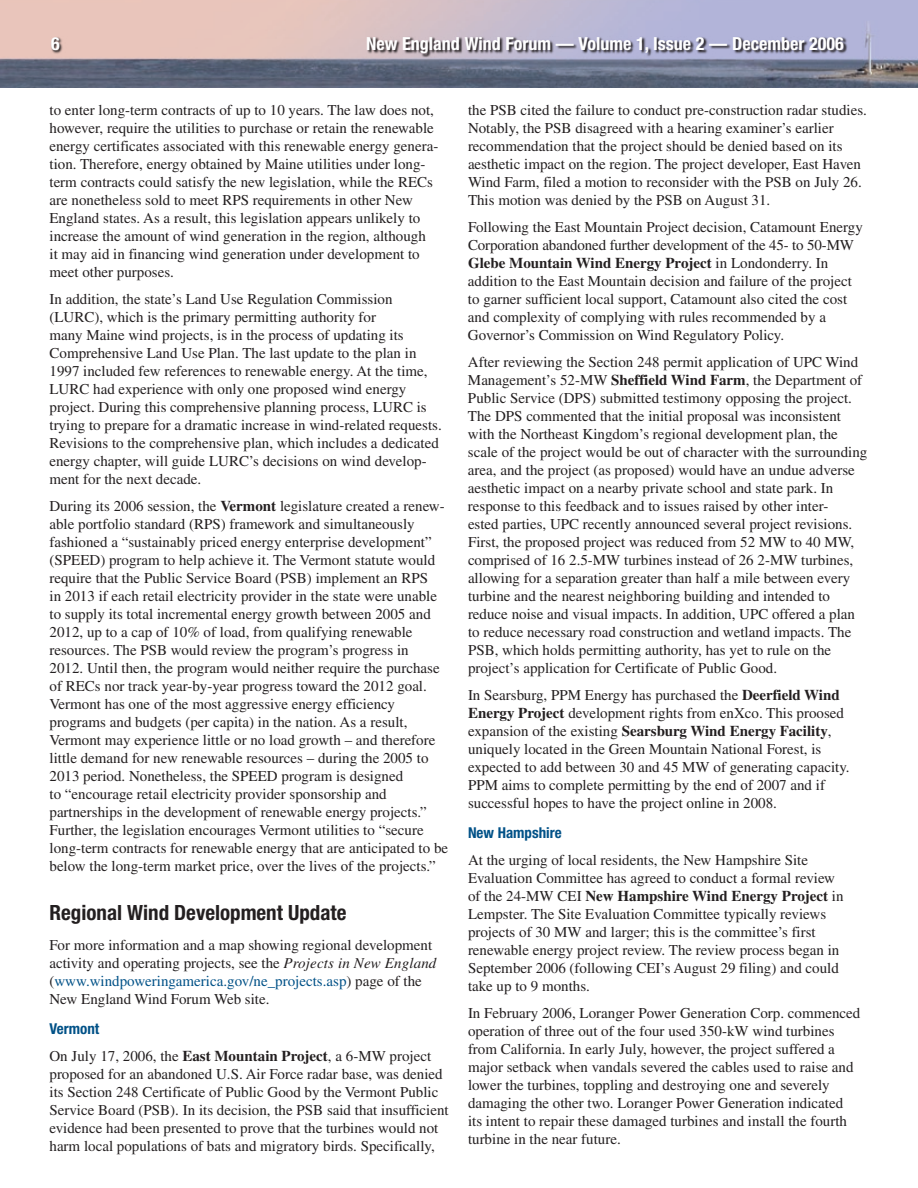
<style>
.page{position:relative;width:918px;height:1188px;background:#fff}
.page>*{position:absolute;margin:0;border:0;box-sizing:border-box;transform-origin:0 0}
.subhd_1{font:700 condensed 21px "Helvetica Neue LT Std";color:#231f20}
.t1{font:700 condensed 18px "Helvetica Neue LT Std";color:#fff}
.body_text{font:15px/18px "Times";color:#231f20}
.subhd_2{font:700 condensed 15px "Helvetica Neue LT Std";color:#005187}
.s1{font-weight:700}
.s2{font-style:italic}
.s3{color:#005187}
</style>
<div class="page">
<img style="left:0;top:0;width:918px;height:88px">
<svg style="left:50px;top:37px;width:797px;height:21px;background:#b3a4ad"></svg>
<p class="t1" style="left:366px;top:33px;width:479px">New England Wind Forum — Volume 1, Issue 2 — December 2006</p>
<p class="body_text" style="left:50px;top:101px;width:390px">to enter long-term contracts of up to 10 years. The law does not, however, require the utilities to purchase or retain the renewable energy certificates associated with this renewable energy genera&shy;tion. Therefore, energy obtained by Maine utilities under long&shy;term contracts could satisfy the new legislation, while the RECs are nonetheless sold to meet RPS requirements in other New England states. As a result, this legislation appears unlikely to increase the amount of wind generation in the region, although<br>it may aid in financing wind generation under development to meet other purposes.</p>
<p class="body_text" style="left:50px;top:290px;width:394px">In addition, the state’s Land Use Regulation Commission (LURC), which is the primary permitting authority for<br>many Maine wind projects, is in the process of updating its Comprehensive Land Use Plan. The last update to the plan in 1997 included few references to renewable energy. At the time, LURC had experience with only one proposed wind energy project. During this comprehensive planning process, LURC is trying to prepare for a dramatic increase in wind-related requests.<br>Revisions to the comprehensive plan, which includes a dedicated energy chapter, will guide LURC’s decisions on wind develop&shy;ment for the next decade.</p>
<p class="body_text" style="left:50px;top:497px;width:400px">During its 2006 session, the <span class="s1">Vermont</span> legislature created a renew&shy;able portfolio standard (RPS) framework and simultaneously fashioned a “sustainably priced energy enterprise development” (SPEED) program to help achieve it. The Vermont statute would require that the Public Service Board (PSB) implement an RPS<br>in 2013 if each retail electricity provider in the state were unable to supply its total incremental energy growth between 2005 and 2012, up to a cap of 10% of load, from qualifying renewable resources. The PSB would review the program’s progress in<br>2012. Until then, the program would neither require the purchase of RECs nor track year-by-year progress toward the 2012 goal.<br>Vermont has one of the most aggressive energy efficiency programs and budgets (per capita) in the nation. As a result, Vermont may experience little or no load growth – and therefore little demand for new renewable resources – during the 2005 to 2013 period. Nonetheless, the SPEED program is designed<br>to “encourage retail electricity provider sponsorship and partnerships in the development of renewable energy projects.” Further, the legislation encourages Vermont utilities to “secure long-term contracts for renewable energy that are anticipated to be below the long-term market price, over the lives of the projects.”</p>
<p class="subhd_1" style="left:50px;top:899px;width:298px">Regional Wind Development Update</p>
<p class="body_text" style="left:50px;top:935px;width:388px">For more information and a map showing regional development activity and operating projects, see the <span class="s2">Projects in New England </span>(<span class="s3">www.windpoweringamerica.gov/ne_projects.asp</span>) page of the New England Wind Forum Web site.</p>
<p class="subhd_2" style="left:50px;top:1019px;width:51px">Vermont</p>
<p class="body_text" style="left:50px;top:1046px;width:401px">On July 17, 2006, the <span class="s1">East Mountain Project</span>, a 6-MW project proposed for an abandoned U.S. Air Force radar base, was denied its Section 248 Certificate of Public Good by the Vermont Public Service Board (PSB). In its decision, the PSB said that insufficient evidence had been presented to prove that the turbines would not harm local populations of bats and migratory birds. Specifically,</p>
<p class="body_text" style="left:468px;top:101px;width:400px">the PSB cited the failure to conduct pre-construction radar studies.<br>Notably, the PSB disagreed with a hearing examiner’s earlier recommendation that the project should be denied based on its aesthetic impact on the region. The project developer, East Haven Wind Farm, filed a motion to reconsider with the PSB on July 26.<br>This motion was denied by the PSB on August 31.</p>
<p class="body_text" style="left:468px;top:218px;width:396px">Following the East Mountain Project decision, Catamount Energy Corporation abandoned further development of the 45- to 50-MW <span class="s1">Glebe Mountain Wind Energy Project</span> in Londonderry. In addition to the East Mountain decision and failure of the project to garner sufficient local support, Catamount also cited the cost and complexity of complying with rules recommended by a Governor’s Commission on Wind Regulatory Policy.</p>
<p class="body_text" style="left:468px;top:353px;width:401px">After reviewing the Section 248 permit application of UPC Wind Management’s 52-MW <span class="s1">Sheffield Wind Farm</span>, the Department of Public Service (DPS) submitted testimony opposing the project.<br>The DPS commented that the initial proposal was inconsistent with the Northeast Kingdom’s regional development plan, the scale of the project would be out of character with the surrounding area, and the project (as proposed) would have an undue adverse aesthetic impact on a nearby private school and state park. In response to this feedback and to issues raised by other inter-<br>ested parties, UPC recently announced several project revisions.<br>First, the proposed project was reduced from 52 MW to 40 MW, comprised of 16 2.5-MW turbines instead of 26 2-MW turbines, allowing for a separation greater than half a mile between every turbine and the nearest neighboring building and intended to reduce noise and visual impacts. In addition, UPC offered a plan to reduce necessary road construction and wetland impacts. The PSB, which holds permitting authority, has yet to rule on the project’s application for Certificate of Public Good.</p>
<p class="body_text" style="left:468px;top:686px;width:383px">In Searsburg, PPM Energy has purchased the <span class="s1">Deerfield Wind Energy Project</span> development rights from enXco. This proosed expansion of the existing <span class="s1">Searsburg Wind Energy Facility</span>, uniquely located in the Green Mountain National Forest, is expected to add between 30 and 45 MW of generating capacity.<br>PPM aims to complete permitting by the end of 2007 and if successful hopes to have the project online in 2008.</p>
<p class="subhd_2" style="left:468px;top:824px;width:95px">New Hampshire</p>
<p class="body_text" style="left:468px;top:851px;width:377px">At the urging of local residents, the New Hampshire Site Evaluation Committee has agreed to conduct a formal review of the 24-MW CEI <span class="s1">New Hampshire Wind Energy Project</span> in Lempster. The Site Evaluation Committee typically reviews projects of 30 MW and larger; this is the committee’s first renewable energy project review. The review process began in September 2006 (following CEI’s August 29 filing) and could take up to 9 months.</p>
<p class="body_text" style="left:468px;top:1004px;width:394px">In February 2006, Loranger Power Generation Corp. commenced operation of three out of the four used 350-kW wind turbines from California. In early July, however, the project suffered a major setback when vandals severed the cables used to raise and lower the turbines, toppling and destroying one and severely damaging the other two. Loranger Power Generation indicated its intent to repair these damaged turbines and install the fourth turbine in the near future.</p>
</div>
